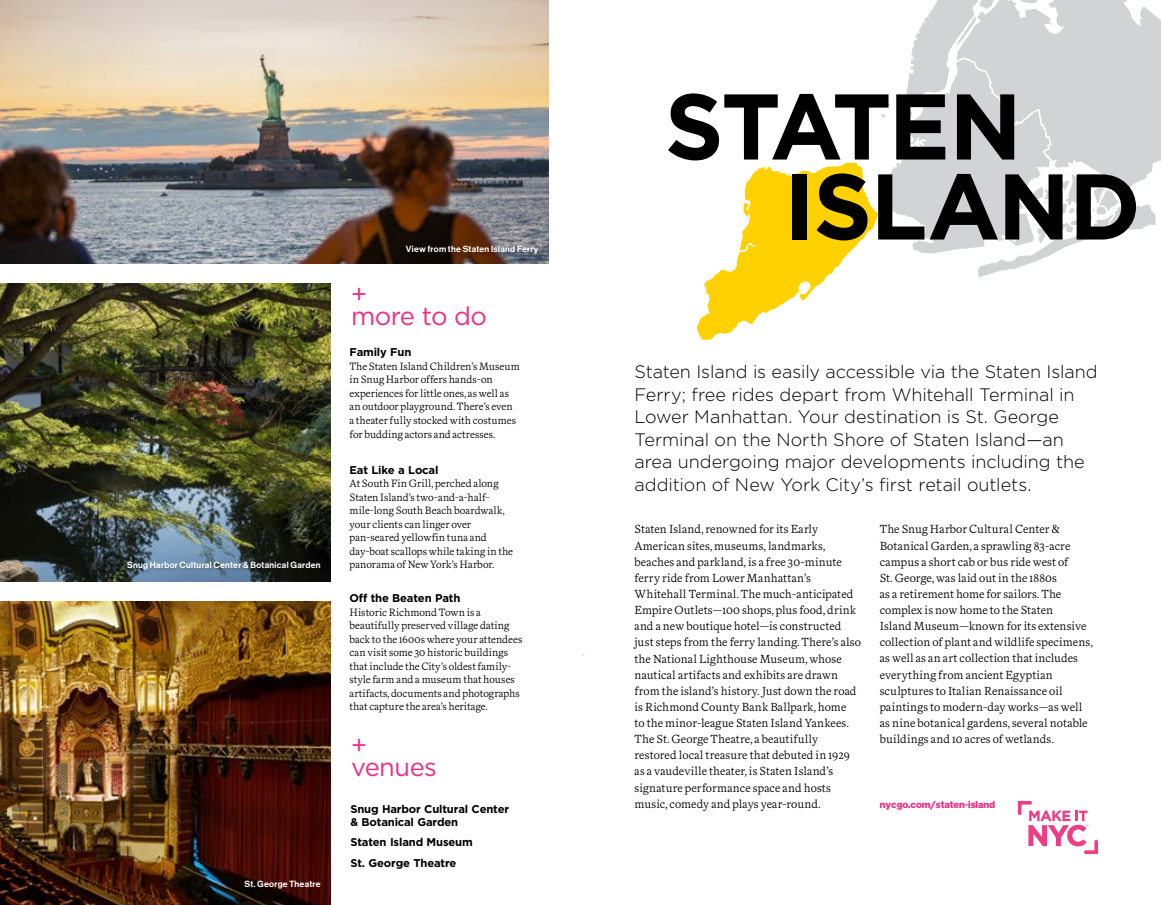
<style>
.page{position:relative;width:1161px;height:905px;background:#fff}
.page>*{position:absolute;margin:0;border:0;box-sizing:border-box;transform-origin:0 0}
.t1{font:700 93px "Gotham";letter-spacing:-.025em;color:#000}
.t2{font:25.5px/22.5px "Gotham";letter-spacing:-.02em;color:#ee2e82}
.t3{font:300 18px/22.5px "Gotham";letter-spacing:-.005em;color:#000}
.t4{font:11.7px/16px "Superior Text Light Alpha";letter-spacing:.01em;color:#000}
.t5{font:700 11.25px/13.5px "Gotham";letter-spacing:-.015em;color:#000}
.t6{font:10.5px/13.5px "Superior Text Light Alpha";color:#000}
.t7{font:700 10.2px "NYC Sans";color:#ee2e82}
.t8{font:500 9px "NYC Sans";letter-spacing:.035em;color:#fff}
</style>
<div class="page">
<img style="left:0;top:284px;width:330px;height:297px">
<svg style="left:696px;top:0;width:465px;height:340px"></svg>
<img style="left:0;top:0;width:549px;height:263px">
<img style="left:0;top:601px;width:330px;height:303px">
<div style="left:407px;top:247px;width:137px;height:13px;background:#000;opacity:.2"></div>
<div style="left:126px;top:560px;width:199px;height:14px;background:#000;opacity:.2"></div>
<div style="left:247px;top:883px;width:92px;height:21px;background:#000;opacity:.2"></div>
<svg style="left:1018px;top:801px;width:80px;height:52px"></svg>
<p class="t8" style="left:127px;top:560px;width:195px">Snug Harbor Cultural Center &amp; Botanical Garden</p>
<p class="t8" style="left:245px;top:879px;width:78px">St. George Theatre</p>
<p class="t8" style="left:406px;top:244px;width:134px">View from the Staten Island Ferry</p>
<h2 class="t2" style="left:351px;top:282px;width:138px">+<br>more to do</h2>
<p class="t5" style="left:350px;top:345px;width:63px">Family Fun</p>
<p class="t6" style="left:350px;top:360px;width:172px">The Staten Island Children’s Museum in Snug Harbor offers hands-on experiences for little ones, as well as an outdoor playground. There’s even a theater fully stocked with costumes for budding actors and actresses.</p>
<p class="t5" style="left:350px;top:463px;width:90px">Eat Like a Local</p>
<p class="t6" style="left:350px;top:477px;width:165px">At South Fin Grill, perched along<br>Staten Island’s two-and-a-half&shy;mile-long South Beach boardwalk, your clients can linger over pan-seared yellowfin tuna and day-boat scallops while taking in the panorama of New York’s Harbor.</p>
<p class="t5" style="left:350px;top:591px;width:112px">Off the Beaten Path</p>
<p class="t6" style="left:350px;top:605px;width:174px">Historic Richmond Town is a beautifully preserved village dating back to the 1600s where your attendees can visit some 30 historic buildings that include the City’s oldest family&shy;style farm and a museum that houses artifacts, documents and photographs that capture the area’s heritage.</p>
<h2 class="t2" style="left:351px;top:732px;width:87px">+ venues</h2>
<p class="t5" style="left:350px;top:801px;width:160px">Snug Harbor Cultural Center &amp; Botanical Garden</p>
<p class="t5" style="left:350px;top:832px;width:124px;line-height:20.2px">Staten Island Museum<br>St. George Theatre</p>
<h1 class="t1" style="left:665px;top:65px;width:359px">STATEN</h1>
<h1 class="t1" style="left:784px;top:145px;width:358px">ISLAND</h1>
<p class="t3" style="left:634px;top:360px;width:465px">Staten Island is easily accessible via the Staten Island Ferry; free rides depart from Whitehall Terminal in Lower Manhattan. Your destination is St. George Terminal on the North Shore of Staten Island—an area undergoing major developments including the addition of New York City’s first retail outlets.</p>
<p class="t4" style="left:634px;top:521px;width:228px">Staten Island, renowned for its Early American sites, museums, landmarks, beaches and parkland, is a free 30-minute ferry ride from Lower Manhattan’s Whitehall Terminal. The much-anticipated Empire Outlets—100 shops, plus food, drink and a new boutique hotel—is constructed just steps from the ferry landing. There’s also the National Lighthouse Museum, whose nautical artifacts and exhibits are drawn from the island’s history. Just down the road is Richmond County Bank Ballpark, home<br>to the minor-league Staten Island Yankees.<br>The St. George Theatre, a beautifully restored local treasure that debuted in 1929 as a vaudeville theater, is Staten Island’s signature performance space and hosts music, comedy and plays year-round.</p>
<p class="t4" style="left:880px;top:521px;width:214px">The Snug Harbor Cultural Center &amp; Botanical Garden, a sprawling 83-acre campus a short cab or bus ride west of<br>St. George, was laid out in the 1880s<br>as a retirement home for sailors. The complex is now home to the Staten<br>Island Museum—known for its extensive collection of plant and wildlife specimens, as well as an art collection that includes everything from ancient Egyptian sculptures to Italian Renaissance oil paintings to modern-day works—as well as nine botanical gardens, several notable buildings and 10 acres of wetlands.</p>
<p class="t7" style="left:880px;top:798px;width:117px">nycgo.com/staten-island</p>
</div>
